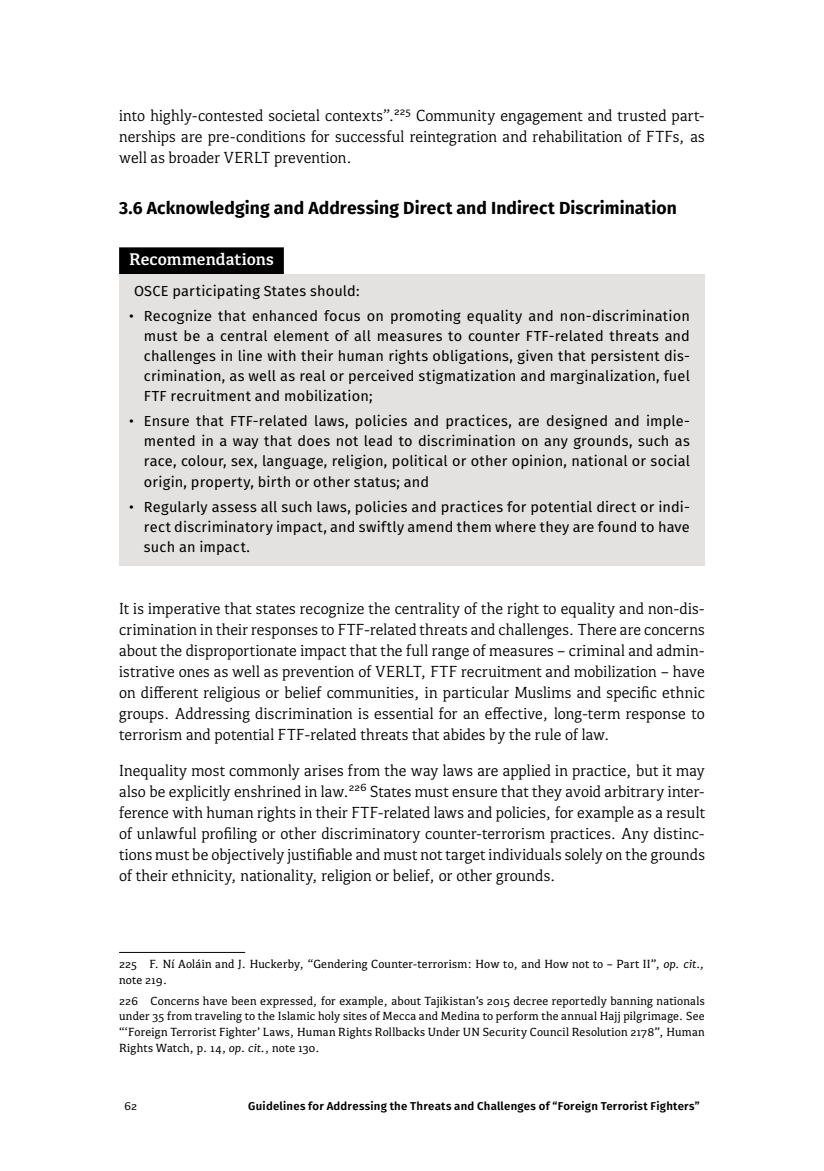
<style>
.page{position:relative;width:824px;height:1171px;background:#fff}
.page>*{position:absolute;margin:0;border:0;box-sizing:border-box;transform-origin:0 0}
.t1{font:700 17.5px "Fira Sans";letter-spacing:.005em;color:#000}
.t2{font:600 17.5px "Kefa II Pro";color:#fff}
.t3{font:16.62px/21px "Kefa II Pro";letter-spacing:.005em;color:#000;text-align:justify}
.t4{font:14.53px/20.1px "Fira Sans";letter-spacing:.01em;color:#000;text-align:justify}
.t5{font:12.25px/15.8px "Kefa II Pro";letter-spacing:.015em;color:#000}
.t6{font:600 11.38px "Fira Sans";letter-spacing:.02em;color:#000}
.s1{font-style:italic}
</style>
<div class="page">
<div style="left:119px;top:247px;width:165px;height:28px;background:#000"></div>
<div style="left:119px;top:275px;width:585px;height:34px;background:#e4e2e0"></div>
<div style="left:119px;top:305px;width:585px;height:260px;background:#e4e2e0"></div>
<hr style="left:119px;top:952px;width:126px;height:1px;background:#000">
<p class="t3" style="left:119px;top:105px;width:587px">into highly-contested societal contexts”.<sup>225</sup> Community engagement and trusted part&shy;nerships are pre-conditions for successful reintegration and rehabilitation of FTFs, as well as broader VERLT prevention.</p>
<p class="t1" style="left:119px;top:195px;width:559px">3.6 Acknowledging and Addressing Direct and Indirect Discrimination</p>
<p class="t2" style="left:129px;top:249px;width:146px">Recommendations</p>
<p class="t4" style="left:134px;top:280px;width:227px">OSCE participating States should:</p>
<p class="t4" style="left:144px;top:305px;width:547px;text-indent:-15px">• Recognize that enhanced focus on promoting equality and non-discrimination must be a central element of all measures to counter FTF-related threats and challenges in line with their human rights obligations, given that persistent dis&shy;crimination, as well as real or perceived stigmatization and marginalization, fuel FTF recruitment and mobilization;</p>
<p class="t4" style="left:144px;top:411px;width:547px;text-indent:-15px">• Ensure that FTF-related laws, policies and practices, are designed and imple&shy;mented in a way that does not lead to discrimination on any grounds, such as race, colour, sex, language, religion, political or other opinion, national or social origin, property, birth or other status; and</p>
<p class="t4" style="left:144px;top:496px;width:547px;text-indent:-15px">• Regularly assess all such laws, policies and practices for potential direct or indi&shy;rect discriminatory impact, and swiftly amend them where they are found to have such an impact.</p>
<p class="t3" style="left:119px;top:598px;width:587px">It is imperative that states recognize the centrality of the right to equality and non-dis&shy;crimination in their responses to FTF-related threats and challenges. There are concerns about the disproportionate impact that the full range of measures – criminal and admin&shy;istrative ones as well as prevention of VERLT, FTF recruitment and mobilization – have on different religious or belief communities, in particular Muslims and specific ethnic groups. Addressing discrimination is essential for an effective, long-term response to terrorism and potential FTF-related threats that abides by the rule of law.</p>
<p class="t3" style="left:119px;top:760px;width:587px">Inequality most commonly arises from the way laws are applied in practice, but it may also be explicitly enshrined in law.<sup>226</sup> States must ensure that they avoid arbitrary inter&shy;ference with human rights in their FTF-related laws and policies, for example as a result of unlawful profiling or other discriminatory counter-terrorism practices. Any distinc&shy;tions must be objectively justifiable and must not target individuals solely on the grounds of their ethnicity, nationality, religion or belief, or other grounds.</p>
<p class="t5" style="left:119px;top:956px;width:587px">225 F. Ní Aoláin and J. Huckerby, “Gendering Counter-terrorism: How to, and How not to – Part II”, <span class="s1">op. cit., </span>note 219.</p>
<p class="t5" style="left:119px;top:993px;width:587px;text-align:justify">226 Concerns have been expressed, for example, about Tajikistan’s 2015 decree reportedly banning nationals under 35 from traveling to the Islamic holy sites of Mecca and Medina to perform the annual Hajj pilgrimage. See “‘Foreign Terrorist Fighter’ Laws, Human Rights Rollbacks Under UN Security Council Resolution 2178”, Human Rights Watch, p. 14, <span class="s1">op. cit.</span>, note 130.</p>
<p class="t5" style="left:124px;top:1097px;width:15px">62</p>
<p class="t6" style="left:248px;top:1097px;width:453px">Guidelines for Addressing the Threats and Challenges of “Foreign Terrorist Fighters”</p>
</div>
